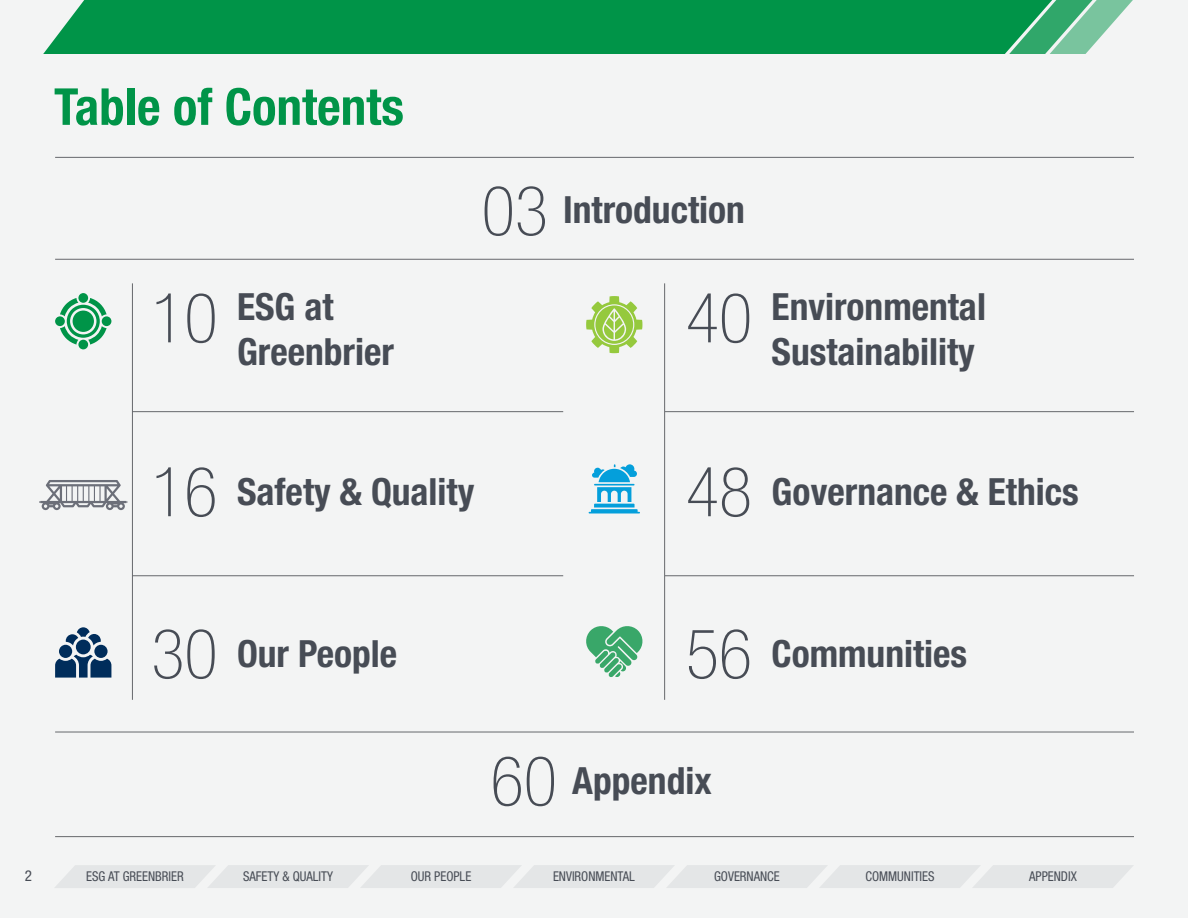
<style>
.page{position:relative;width:1188px;height:918px;background:#f3f4f4}
.page>*{position:absolute;margin:0;border:0;box-sizing:border-box;transform-origin:0 0}
.t1{font:700 condensed 51px "Helvetica Neue LT Std";color:#009448}
.t2{font:700 condensed 37.5px/45px "Helvetica Neue LT Std";color:#474c55}
.t3{font:condensed 15px "Helvetica Neue LT Std";color:#474c55}
.t4{font:condensed 13.5px "Helvetica Neue LT Std";color:#474c55;scale:.95 1}
.s1{font-weight:100;font-size:69px}
</style>
<div class="page">
<hr style="left:55px;top:157px;width:1079px;height:1px;background:#66686c">
<hr style="left:55px;top:259px;width:1079px;height:1px;background:#66686c">
<hr style="left:55px;top:732px;width:1079px;height:1px;background:#66686c">
<hr style="left:132px;top:411px;width:431px;height:1px;background:#66686c">
<hr style="left:665px;top:411px;width:469px;height:1px;background:#66686c">
<hr style="left:132px;top:575px;width:431px;height:1px;background:#66686c">
<hr style="left:665px;top:575px;width:469px;height:1px;background:#66686c">
<hr style="left:664px;top:283px;width:1px;height:417px;background:#66686c">
<hr style="left:132px;top:283px;width:1px;height:417px;background:#66686c">
<hr style="left:55px;top:836px;width:1079px;height:1px;background:#66686c">
<svg style="left:60px;top:298px;width:47px;height:47px"></svg>
<div style="left:78px;top:340px;width:10px;height:9px;background:#009448;border-radius:50%"></div>
<div style="left:78px;top:293px;width:10px;height:10px;background:#009448;border-radius:50%"></div>
<div style="left:55px;top:316px;width:10px;height:10px;background:#009448;border-radius:50%"></div>
<div style="left:102px;top:316px;width:9px;height:10px;background:#009448;border-radius:50%"></div>
<svg style="left:39px;top:480px;width:89px;height:30px"></svg>
<div style="left:59px;top:645px;width:13px;height:13px;background:#002d5b;border-radius:50%"></div>
<div style="left:94px;top:645px;width:14px;height:13px;background:#002d5b;border-radius:50%"></div>
<div style="left:76px;top:640px;width:15px;height:14px;background:#002d5b;border-radius:50%"></div>
<svg style="left:55px;top:655px;width:56px;height:23px"></svg>
<svg style="left:66px;top:627px;width:35px;height:19px"></svg>
<svg style="left:586px;top:296px;width:56px;height:57px"></svg>
<svg style="left:589px;top:464px;width:51px;height:49px"></svg>
<svg style="left:586px;top:626px;width:57px;height:51px"></svg>
<svg style="left:1064px;top:0;width:69px;height:54px"></svg>
<div style="left:43px;top:0;width:1021px;height:54px;background:#009448"></div>
<svg style="left:55px;top:865px;width:1078px;height:23px"></svg>
<h1 class="t1" style="left:54px;top:76px;width:351px">Table of Contents</h1>
<p class="t2" style="left:482px;top:187px;width:265px"><span class="s1">03</span> Introduction</p>
<p class="t2" style="left:237px;top:284px;width:158px;text-indent:-86px"><span class="s1">10</span> ESG at<br>Greenbrier</p>
<p class="t2" style="left:686px;top:284px;width:302px;text-align:right"><span class="s1">40</span> Environmental<br>Sustainability</p>
<p class="t2" style="left:151px;top:469px;width:325px"><span class="s1">16</span> Safety &amp; Quality</p>
<p class="t2" style="left:686px;top:469px;width:394px"><span class="s1">48</span> Governance &amp; Ethics</p>
<p class="t2" style="left:151px;top:631px;width:247px"><span class="s1">30</span> Our People</p>
<p class="t2" style="left:686px;top:631px;width:283px"><span class="s1">56</span> Communities</p>
<p class="t2" style="left:491px;top:758px;width:223px"><span class="s1">60</span> Appendix</p>
<p class="t3" style="left:25px;top:867px;width:9px">2</p>
<p class="t4" style="left:86px;top:869px;width:104px">ESG AT GREENBRIER</p>
<p class="t4" style="left:243px;top:869px;width:96px">SAFETY &amp; QUALITY</p>
<p class="t4" style="left:411px;top:869px;width:65px">OUR PEOPLE</p>
<p class="t4" style="left:553px;top:869px;width:88px">ENVIRONMENTAL</p>
<p class="t4" style="left:714px;top:869px;width:71px">GOVERNANCE</p>
<p class="t4" style="left:865px;top:869px;width:74px">COMMUNITIES</p>
<p class="t4" style="left:1029px;top:869px;width:52px">APPENDIX</p>
</div>
